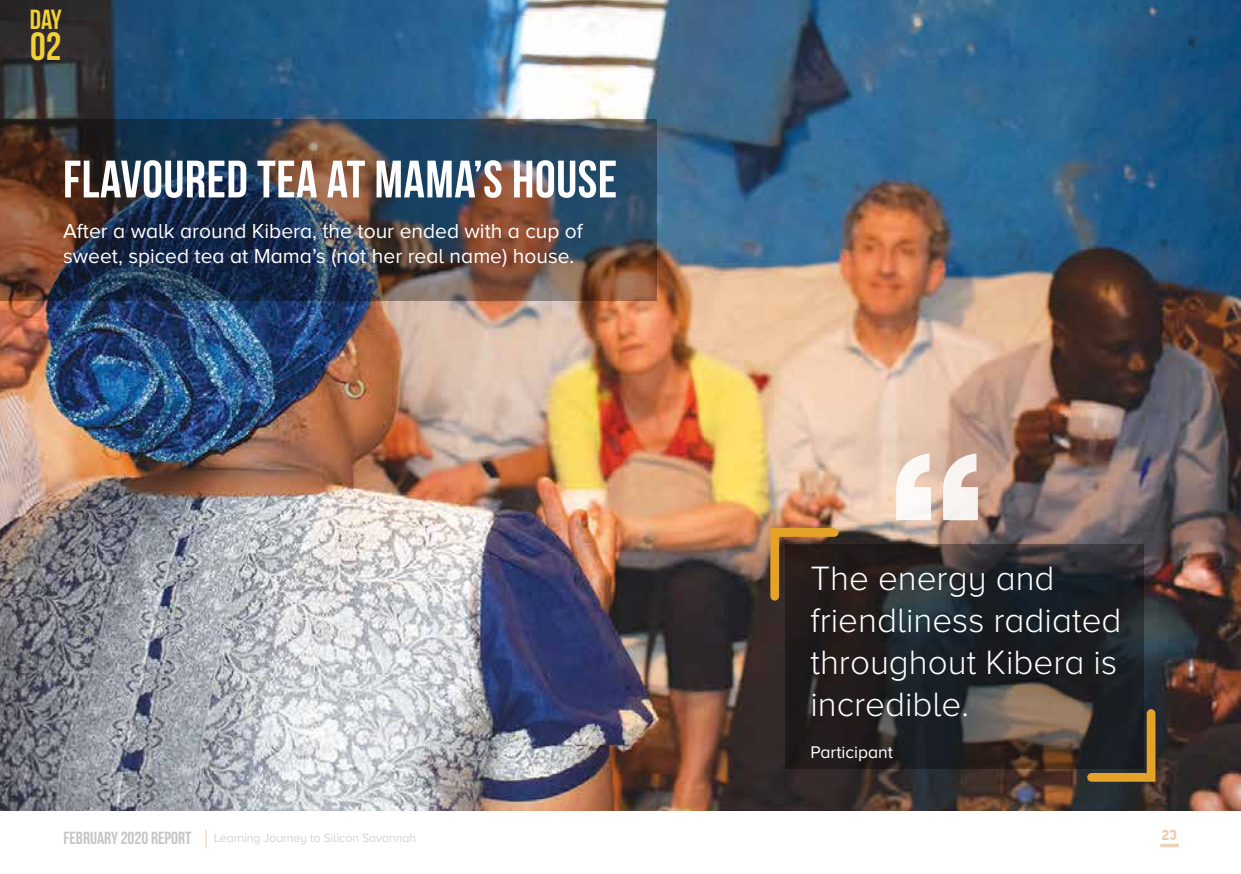
<style>
.page{position:relative;width:1241px;height:874px;background:#fff}
.page>*{position:absolute;margin:0;border:0;box-sizing:border-box;transform-origin:0 0}
.t1{font:52.5px "Bebas Neue";letter-spacing:.01em;color:#fff}
.t2{font:39.38px "Bebas Neue";color:#f2d136}
.t3{font:300 35px/42px "Proxima Nova A";color:#fff}
.t4{font:27.65px "Bebas Neue";color:#f2d136}
.t5{font:21px/25.2px "Proxima Nova A";color:#fff}
.t6{font:17.5px "Bebas Neue";color:#c7c4c4}
.t7{font:17.5px "Proxima Nova A";color:#fff}
.t8{font:13.12px "Lemon Milk";color:#eccaac}
.t9{font:300 12.25px "Proxima Nova A";color:#c7c4c4}
</style>
<div class="page">
<hr style="left:1160px;top:843px;width:18px;height:3px;background:#eed2b8">
<svg style="left:205px;top:830px;width:1px;height:17px"></svg>
<img style="left:0;top:0;width:1240px;height:810px">
<svg style="left:896px;top:453px;width:81px;height:67px"></svg>
<svg style="left:785px;top:543px;width:358px;height:225px"></svg>
<svg style="left:765px;top:523px;width:77px;height:81px"></svg>
<svg style="left:1082px;top:704px;width:77px;height:81px"></svg>
<img style="left:0;top:119px;width:656px;height:181px">
<h3 class="t4" style="left:30px;top:4px;width:34px">DAY</h3>
<h2 class="t2" style="left:30px;top:25px;width:33px">02</h2>
<h1 class="t1" style="left:63px;top:150px;width:555px">FLAVOURED TEA AT MAMA’S HOUSE</h1>
<p class="t5" style="left:63px;top:217px;width:521px">After a walk around Kibera, the tour ended with a cup of sweet, spiced tea at Mama’s (not her real name) house.</p>
<h3 class="t3" style="left:810px;top:557px;width:312px">The energy and friendliness radiated throughout Kibera is incredible.</h3>
<p class="t7" style="left:810px;top:742px;width:84px">Participant</p>
<p class="t6" style="left:63px;top:828px;width:129px">FEBRUARY 2020 REPORT</p>
<p class="t9" style="left:214px;top:830px;width:203px">Learning Journey to Silicon Savannah</p>
<p class="t8" style="left:1162px;top:827px;width:16px">23</p>
</div>
